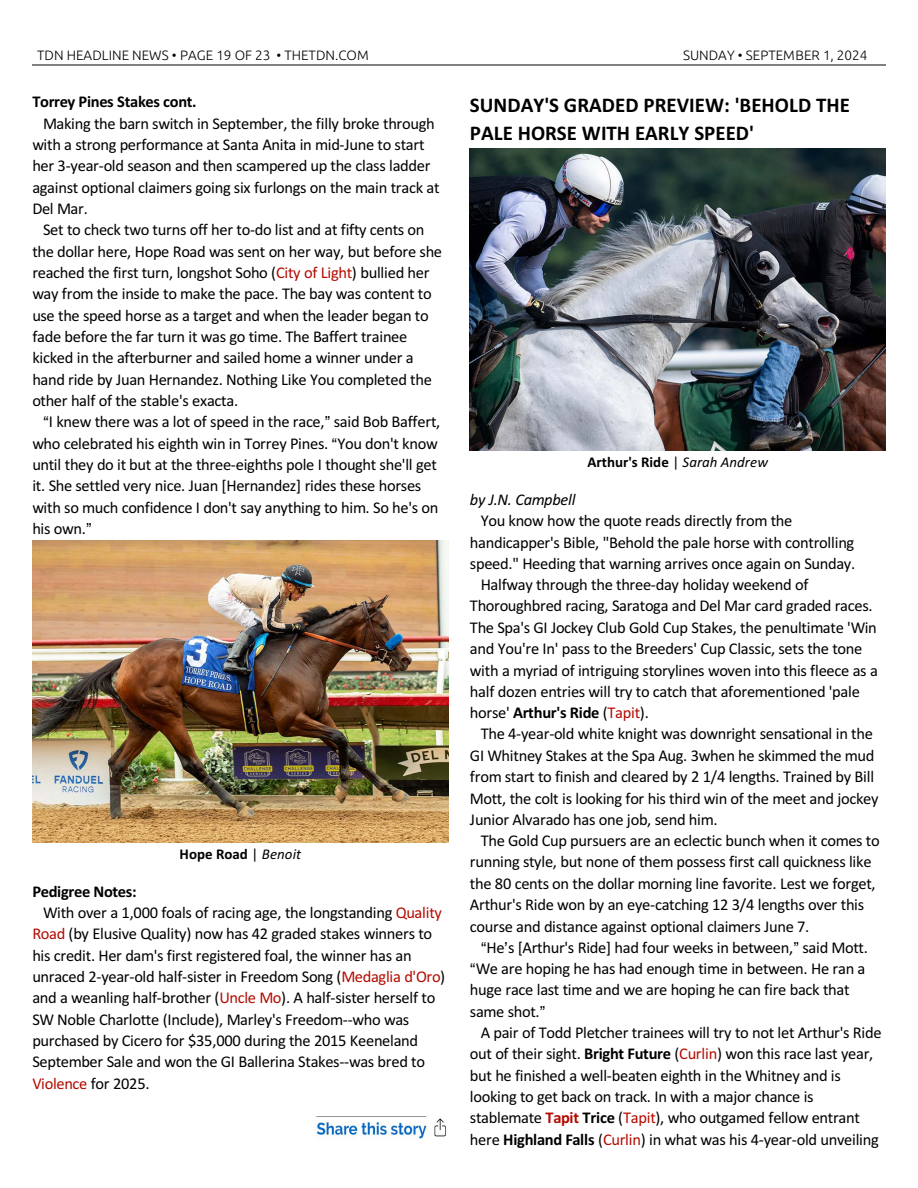
<style>
.page{position:relative;width:918px;height:1188px;background:#fff}
.page>*{position:absolute;margin:0;border:0;box-sizing:border-box;transform-origin:0 0}
.t1{font:700 21px/28px "Calibri";color:#000}
.t2{font:16.5px/21.3px "Calibri";letter-spacing:-.02em;color:#000}
.t3{font:700 16.5px "Calibri";letter-spacing:-.025em;color:#000}
.t4{font:16.5px "Calibri";letter-spacing:-.02em;color:#b30b00}
.t5{font:italic 16.5px "Calibri";letter-spacing:-.02em;color:#000}
.t6{font:700 15px "Calibri";color:#000}
.t7{font:300 13.5px "Ubuntu";color:#000}
.s1{color:#b30b00}
.s2{font-weight:400}
.s3{font-weight:400;font-style:italic}
.s4{color:#000}
.s5{font-weight:400;color:#b30b00}
.s6{font-weight:700}
.s7{font-weight:700;color:#b30b00}
</style>
<div class="page">
<hr style="left:32px;top:64px;width:853px;height:1px;background:#808080">
<img style="left:32px;top:540px;width:416px;height:303px">
<img style="left:470px;top:148px;width:416px;height:303px">
<img style="left:315px;top:1116px;width:131px;height:23px">
<p class="t7" style="left:37px;top:49px;width:333px">TDN HEADLINE NEWS • PAGE 19 OF 23 • THETDN.COM</p>
<p class="t7" style="left:683px;top:49px;width:186px">SUNDAY • SEPTEMBER 1, 2024</p>
<p class="t3" style="left:32px;top:95px;width:166px">Torrey Pines Stakes cont.</p>
<p class="t2" style="left:32px;top:114px;width:409px;text-indent:11px">Making the barn switch in September, the filly broke through with a strong performance at Santa Anita in mid-June to start her 3-year-old season and then scampered up the class ladder against optional claimers going six furlongs on the main track at Del Mar.</p>
<p class="t2" style="left:32px;top:221px;width:411px;text-indent:11px">Set to check two turns off her to-do list and at fifty cents on the dollar here, Hope Road was sent on her way, but before she reached the first turn, longshot Soho (<span class="s1">City of Light</span>) bullied her way from the inside to make the pace. The bay was content to use the speed horse as a target and when the leader began to fade before the far turn it was go time. The Baffert trainee kicked in the afterburner and sailed home a winner under a hand ride by Juan Hernandez. Nothing Like You completed the other half of the stable's exacta.</p>
<p class="t2" style="left:32px;top:413px;width:409px;text-indent:16px">I knew there was a lot of speed in the race, said Bob Baffert, who celebrated his eighth win in Torrey Pines. You don't know until they do it but at the three-eighths pole I thought she'll get it. She settled very nice. Juan [Hernandez] rides these horses with so much confidence I don't say anything to him. So he's on his own.</p>
<p class="t6" style="left:180px;top:847px;width:123px">Hope Road <span class="s2">|</span> <span class="s3">Benoit</span></p>
<p class="t3" style="left:32px;top:884px;width:106px">Pedigree Notes:</p>
<p class="t2" style="left:43px;top:903px;width:400px">With over a 1,000 foals of racing age, the longstanding <span class="s1">Quality</span></p>
<p class="t2" style="left:32px;top:924px;width:401px"><span class="s1">Road</span> (by Elusive Quality) now has 42 graded stakes winners to</p>
<p class="t2" style="left:32px;top:946px;width:381px">his credit. Her dam's first registered foal, the winner has an</p>
<p class="t2" style="left:32px;top:967px;width:414px">unraced 2-year-old half-sister in Freedom Song (<span class="s1">Medaglia d'Oro</span>)</p>
<p class="t2" style="left:32px;top:989px;width:404px">and a weanling half-brother (<span class="s1">Uncle Mo</span>). A half-sister herself to</p>
<p class="t2" style="left:32px;top:1010px;width:378px">SW Noble Charlotte (Include), Marley's Freedom--who was</p>
<p class="t2" style="left:32px;top:1031px;width:387px">purchased by Cicero for $35,000 during the 2015 Keeneland</p>
<p class="t2" style="left:32px;top:1052px;width:394px">September Sale and won the GI Ballerina Stakes--was bred to</p>
<p class="t4" style="left:32px;top:1076px;width:119px">Violence <span class="s4">for 2025.</span></p>
<p class="t1" style="left:470px;top:93px;width:382px">SUNDAY'S GRADED PREVIEW: 'BEHOLD THE<br>PALE HORSE WITH EARLY SPEED'</p>
<p class="t6" style="left:588px;top:456px;width:182px">Arthur's Ride <span class="s2">|</span> <span class="s3">Sarah Andrew</span></p>
<p class="t5" style="left:470px;top:493px;width:107px">by J.N. Campbell</p>
<p class="t2" style="left:481px;top:511px;width:313px">You know how the quote reads directly from the</p>
<p class="t2" style="left:470px;top:533px;width:386px">handicapper's Bible, "Behold the pale horse with controlling</p>
<p class="t2" style="left:470px;top:554px;width:387px">speed." Heeding that warning arrives once again on Sunday.</p>
<p class="t2" style="left:481px;top:575px;width:329px">Halfway through the three-day holiday weekend of</p>
<p class="t2" style="left:470px;top:597px;width:404px">Thoroughbred racing, Saratoga and Del Mar card graded races.</p>
<p class="t2" style="left:470px;top:618px;width:408px">The Spa's GI Jockey Club Gold Cup Stakes, the penultimate 'Win</p>
<p class="t2" style="left:470px;top:639px;width:394px">and You're In' pass to the Breeders' Cup Classic, sets the tone</p>
<p class="t2" style="left:470px;top:661px;width:409px">with a myriad of intriguing storylines woven into this fleece as a</p>
<p class="t2" style="left:470px;top:682px;width:391px">half dozen entries will try to catch that aforementioned 'pale</p>
<p class="t3" style="left:470px;top:706px;width:180px"><span class="s2">horse'</span> Arthur's Ride <span class="s2">(</span><span class="s5">Tapit</span><span class="s2">).</span></p>
<p class="t2" style="left:481px;top:725px;width:394px">The 4-year-old white knight was downright sensational in the</p>
<p class="t2" style="left:470px;top:746px;width:406px">GI Whitney Stakes at the Spa Aug. 3when he skimmed the mud</p>
<p class="t2" style="left:470px;top:767px;width:406px">from start to finish and cleared by 2 1/4 lengths. Trained by Bill</p>
<p class="t2" style="left:470px;top:789px;width:410px">Mott, the colt is looking for his third win of the meet and jockey</p>
<p class="t2" style="left:470px;top:810px;width:249px">Junior Alvarado has one job, send him.</p>
<p class="t2" style="left:481px;top:831px;width:401px">The Gold Cup pursuers are an eclectic bunch when it comes to</p>
<p class="t2" style="left:470px;top:853px;width:403px">running style, but none of them possess first call quickness like</p>
<p class="t2" style="left:470px;top:874px;width:407px">the 80 cents on the dollar morning line favorite. Lest we forget,</p>
<p class="t2" style="left:470px;top:895px;width:396px">Arthur's Ride won by an eye-catching 12 3/4 lengths over this</p>
<p class="t2" style="left:470px;top:917px;width:341px">course and distance against optional claimers June 7.</p>
<p class="t2" style="left:486px;top:938px;width:383px">He s [Arthur's Ride] had four weeks in between, said Mott.</p>
<p class="t2" style="left:476px;top:959px;width:391px">We are hoping he has had enough time in between. He ran a</p>
<p class="t2" style="left:470px;top:981px;width:381px">huge race last time and we are hoping he can fire back that</p>
<p class="t2" style="left:470px;top:1002px;width:71px">same shot.</p>
<p class="t2" style="left:481px;top:1023px;width:402px">A pair of Todd Pletcher trainees will try to not let Arthur's Ride</p>
<p class="t2" style="left:470px;top:1045px;width:405px">out of their sight. <span class="s6">Bright Future</span> (<span class="s1">Curlin</span>) won this race last year,</p>
<p class="t2" style="left:470px;top:1066px;width:373px">but he finished a well-beaten eighth in the Whitney and is</p>
<p class="t2" style="left:470px;top:1087px;width:345px">looking to get back on track. In with a major chance is</p>
<p class="t2" style="left:470px;top:1109px;width:391px">stablemate <span class="s7">Tapit</span> <span class="s6">Trice</span> (<span class="s1">Tapit</span>), who outgamed fellow entrant</p>
<p class="t2" style="left:470px;top:1130px;width:410px">here <span class="s6">Highland Falls</span> (<span class="s1">Curlin</span>) in what was his 4-year-old unveiling</p>
</div>
